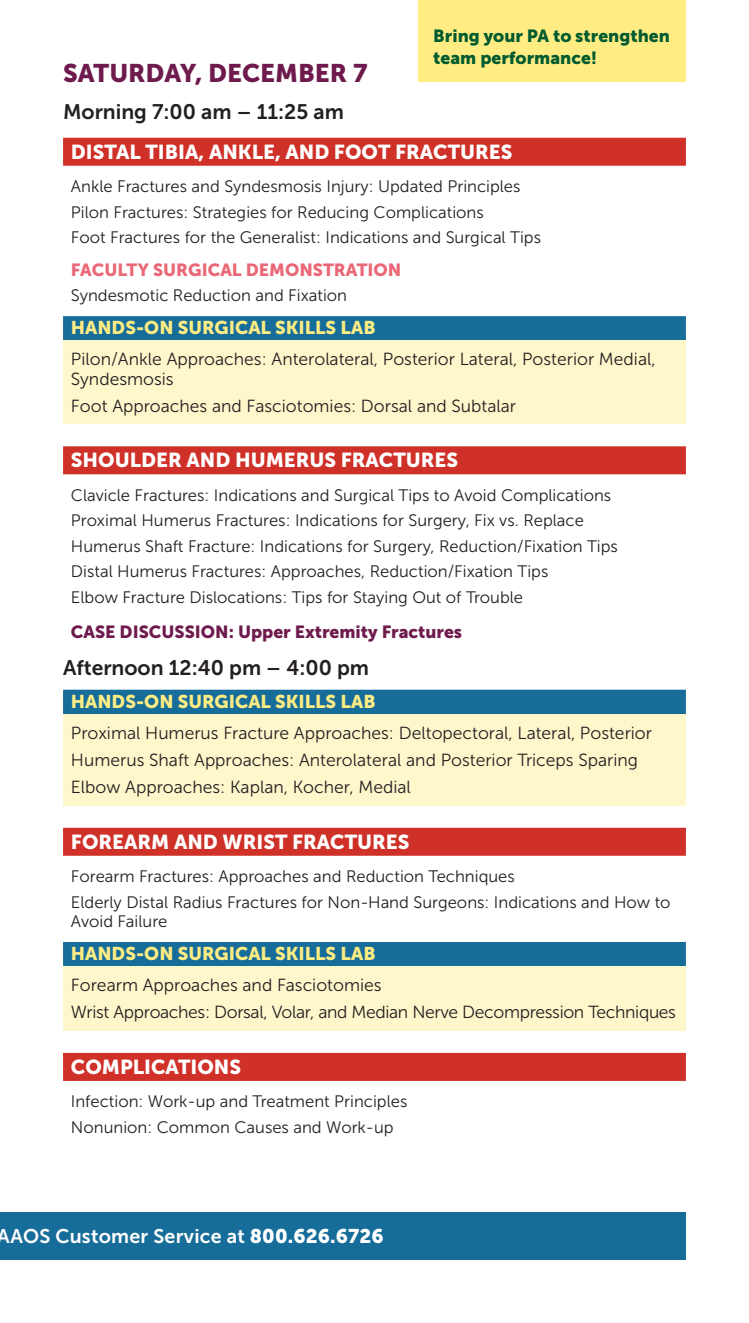
<style>
.page{position:relative;width:749px;height:1323px;background:#fff}
.page>*{position:absolute;margin:0;border:0;box-sizing:border-box;transform-origin:0 0}
.t1{font:25.38px "Museo Sans 900";color:#6e1a4d}
.t2{font:21px "Museo Sans 700";color:#231f20}
.t3{font:20.12px "Museo Sans 900";color:#fff}
.t4{font:19.6px "Museo Sans 700";letter-spacing:.01em;color:#fff}
.t5{font:18.38px "Museo Sans 900";color:#ffed83}
.t6{font:17.5px/27.1px "Museo Sans 300";color:#231f20}
.t7{font:17.5px/27.1px "Museo Sans 300";letter-spacing:-.02em;color:#231f20}
.t8{font:17.5px/21.7px "Museo Sans 900";color:#005a2f}
.t9{font:17.5px "Museo Sans 900";color:#6e1a4d}
.t10{font:17.5px "Museo Sans 900";color:#e96776}
.t11{font:16.62px/25.6px "Museo Sans 300";color:#231f20}
.s1{font-family:"Museo Sans 900"}
</style>
<div class="page">
<div style="left:0;top:1213px;width:685px;height:47px;background:#176d9a"></div>
<div style="left:63px;top:138px;width:622px;height:28px;background:#cf3027"></div>
<div style="left:63px;top:316px;width:622px;height:25px;background:#176d9a"></div>
<div style="left:63px;top:340px;width:622px;height:57px;background:#fef7cc"></div>
<div style="left:63px;top:387px;width:622px;height:37px;background:#fef7cc"></div>
<div style="left:63px;top:446px;width:622px;height:28px;background:#cf3027"></div>
<div style="left:63px;top:690px;width:622px;height:24px;background:#176d9a"></div>
<div style="left:63px;top:714px;width:622px;height:37px;background:#fef7cc"></div>
<div style="left:63px;top:741px;width:622px;height:37px;background:#fef7cc"></div>
<div style="left:63px;top:768px;width:622px;height:37px;background:#fef7cc"></div>
<div style="left:63px;top:828px;width:622px;height:28px;background:#cf3027"></div>
<div style="left:63px;top:942px;width:622px;height:24px;background:#176d9a"></div>
<div style="left:63px;top:966px;width:622px;height:37px;background:#fef7cc"></div>
<div style="left:63px;top:993px;width:622px;height:37px;background:#fef7cc"></div>
<div style="left:63px;top:1053px;width:622px;height:28px;background:#cf3027"></div>
<div style="left:418px;top:0;width:267px;height:81px;background:#ffed83"></div>
<p class="t8" style="left:433px;top:25px;width:238px">Bring your PA to strengthen team performance!</p>
<h1 class="t1" style="left:63px;top:59px;width:306px">SATURDAY, DECEMBER 7</h1>
<p class="t2" style="left:63px;top:100px;width:282px">Morning 7:00 am – 11:25 am</p>
<p class="t3" style="left:71px;top:140px;width:442px">DISTAL TIBIA, ANKLE, AND FOOT FRACTURES</p>
<p class="t11" style="left:71px;top:174px;width:471px">Ankle Fractures and Syndesmosis Injury: Updated Principles<br>Pilon Fractures: Strategies for Reducing Complications<br>Foot Fractures for the Generalist: Indications and Surgical Tips</p>
<p class="t10" style="left:71px;top:259px;width:332px">FACULTY SURGICAL DEMONSTRATION</p>
<p class="t11" style="left:71px;top:283px;width:277px">Syndesmotic Reduction and Fixation</p>
<p class="t5" style="left:71px;top:317px;width:306px">HANDS-ON SURGICAL SKILLS LAB</p>
<p class="t6" style="left:71px;top:350px;width:586px;line-height:19.2px">Pilon/Ankle Approaches: Anterolateral, Posterior Lateral, Posterior Medial,<br>Syndesmosis</p>
<p class="t6" style="left:71px;top:392px;width:446px">Foot Approaches and Fasciotomies: Dorsal and Subtalar</p>
<p class="t3" style="left:71px;top:449px;width:388px">SHOULDER AND HUMERUS FRACTURES</p>
<p class="t11" style="left:71px;top:482px;width:548px">Clavicle Fractures: Indications and Surgical Tips to Avoid Complications Proximal Humerus Fractures: Indications for Surgery, Fix vs. Replace Humerus Shaft Fracture: Indications for Surgery, Reduction/Fixation Tips Distal Humerus Fractures: Approaches, Reduction/Fixation Tips<br>Elbow Fracture Dislocations: Tips for Staying Out of Trouble</p>
<p class="t9" style="left:71px;top:622px;width:392px">CASE DISCUSSION: Upper Extremity Fractures</p>
<p class="t2" style="left:63px;top:656px;width:307px">Afternoon 12:40 pm – 4:00 pm</p>
<p class="t5" style="left:71px;top:691px;width:306px">HANDS-ON SURGICAL SKILLS LAB</p>
<p class="t6" style="left:71px;top:719px;width:582px">Proximal Humerus Fracture Approaches: Deltopectoral, Lateral, Posterior<br>Humerus Shaft Approaches: Anterolateral and Posterior Triceps Sparing<br>Elbow Approaches: Kaplan, Kocher, Medial</p>
<p class="t3" style="left:71px;top:830px;width:340px">FOREARM AND WRIST FRACTURES</p>
<p class="t11" style="left:71px;top:864px;width:600px">Forearm Fractures: Approaches and Reduction Techniques<br>Elderly Distal Radius Fractures for Non-Hand Surgeons: Indications and How to</p>
<p class="t11" style="left:71px;top:909px;width:98px">Avoid Failure</p>
<p class="t5" style="left:71px;top:943px;width:306px">HANDS-ON SURGICAL SKILLS LAB</p>
<p class="t7" style="left:71px;top:972px;width:606px">Forearm Approaches and Fasciotomies<br>Wrist Approaches: Dorsal, Volar, and Median Nerve Decompression Techniques</p>
<p class="t3" style="left:71px;top:1055px;width:172px">COMPLICATIONS</p>
<p class="t11" style="left:71px;top:1089px;width:338px">Infection: Work-up and Treatment Principles<br>Nonunion: Common Causes and Work-up</p>
<p class="t4" style="left:-2px;top:1225px;width:387px">AAOS Customer Service at <span class="s1">800.626.6726</span></p>
</div>
